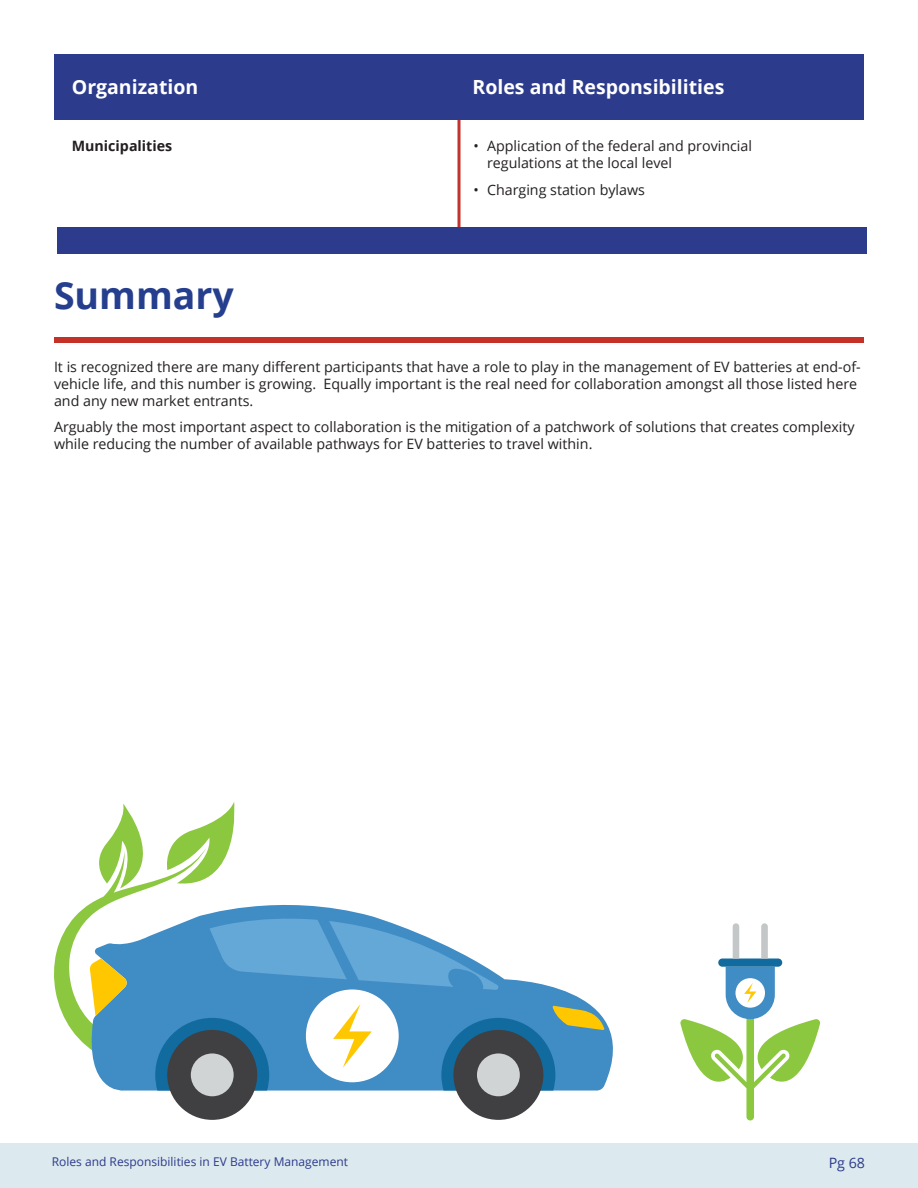
<style>
.page{position:relative;width:918px;height:1188px;background:#fff}
.page>*{position:absolute;margin:0;border:0;box-sizing:border-box;transform-origin:0 0}
.Section_Headings{font:700 37.5px "Open Sans";color:#253f8e}
.Table_Headings{font:700 19.5px "Open Sans";color:#fff}
.Body{font:14.25px/17.1px "Open Sans";color:#231f20}
.Table_Myth_sub_headi{font:700 14.25px "Open Sans";color:#231f20}
.t1{font:14.25px "Open Sans";color:#2d3a8c}
.t2{font:12px "Open Sans";color:#2d3a8c}
</style>
<div class="page">
<div style="left:0;top:1144px;width:918px;height:44px;background:#dce9ee"></div>
<hr style="left:458px;top:104px;width:2px;height:150px;background:#c3332d">
<div style="left:57px;top:227px;width:810px;height:27px;background:#2c3b8b"></div>
<div style="left:54px;top:54px;width:810px;height:65px;background:#2c3b8b"></div>
<div style="left:54px;top:337px;width:810px;height:6px;background:#c53027"></div>
<div style="left:167px;top:1030px;width:90px;height:90px;background:#404042;border-radius:50%"></div>
<div style="left:191px;top:1053px;width:43px;height:43px;background:#d1d4d4;border-radius:50%"></div>
<div style="left:453px;top:1030px;width:90px;height:90px;background:#404042;border-radius:50%"></div>
<div style="left:477px;top:1053px;width:43px;height:43px;background:#d1d4d4;border-radius:50%"></div>
<svg style="left:54px;top:802px;width:551px;height:289px"></svg>
<div style="left:718px;top:959px;width:64px;height:8px;background:#126b9e;border-radius:4px"></div>
<svg style="left:733px;top:923px;width:6px;height:36px"></svg>
<svg style="left:761px;top:923px;width:7px;height:36px"></svg>
<svg style="left:680px;top:967px;width:140px;height:154px"></svg>
<p class="Table_Headings" style="left:72px;top:73px;width:128px">Organization</p>
<p class="Table_Headings" style="left:472px;top:73px;width:253px">Roles and Responsibilities</p>
<p class="Table_Myth_sub_headi" style="left:72px;top:136px;width:102px">Municipalities</p>
<p class="Body" style="left:487px;top:137px;width:267px;text-indent:-14px">• Application of the federal and provincial regulations at the local level</p>
<p class="Body" style="left:474px;top:180px;width:173px">• Charging station bylaws</p>
<p class="Section_Headings" style="left:54px;top:269px;width:181px">Summary</p>
<p class="Body" style="left:54px;top:358px;width:808px">It is recognized there are many different participants that have a role to play in the management of EV batteries at end-of&shy;vehicle life, and this number is growing. Equally important is the real need for collaboration amongst all those listed here and any new market entrants.</p>
<p class="Body" style="left:54px;top:418px;width:802px">Arguably the most important aspect to collaboration is the mitigation of a patchwork of solutions that creates complexity while reducing the number of available pathways for EV batteries to travel within.</p>
<p class="t2" style="left:52px;top:1154px;width:298px">Roles and Responsibilities in EV Battery Management</p>
<p class="t1" style="left:829px;top:1153px;width:38px">Pg 68</p>
</div>
